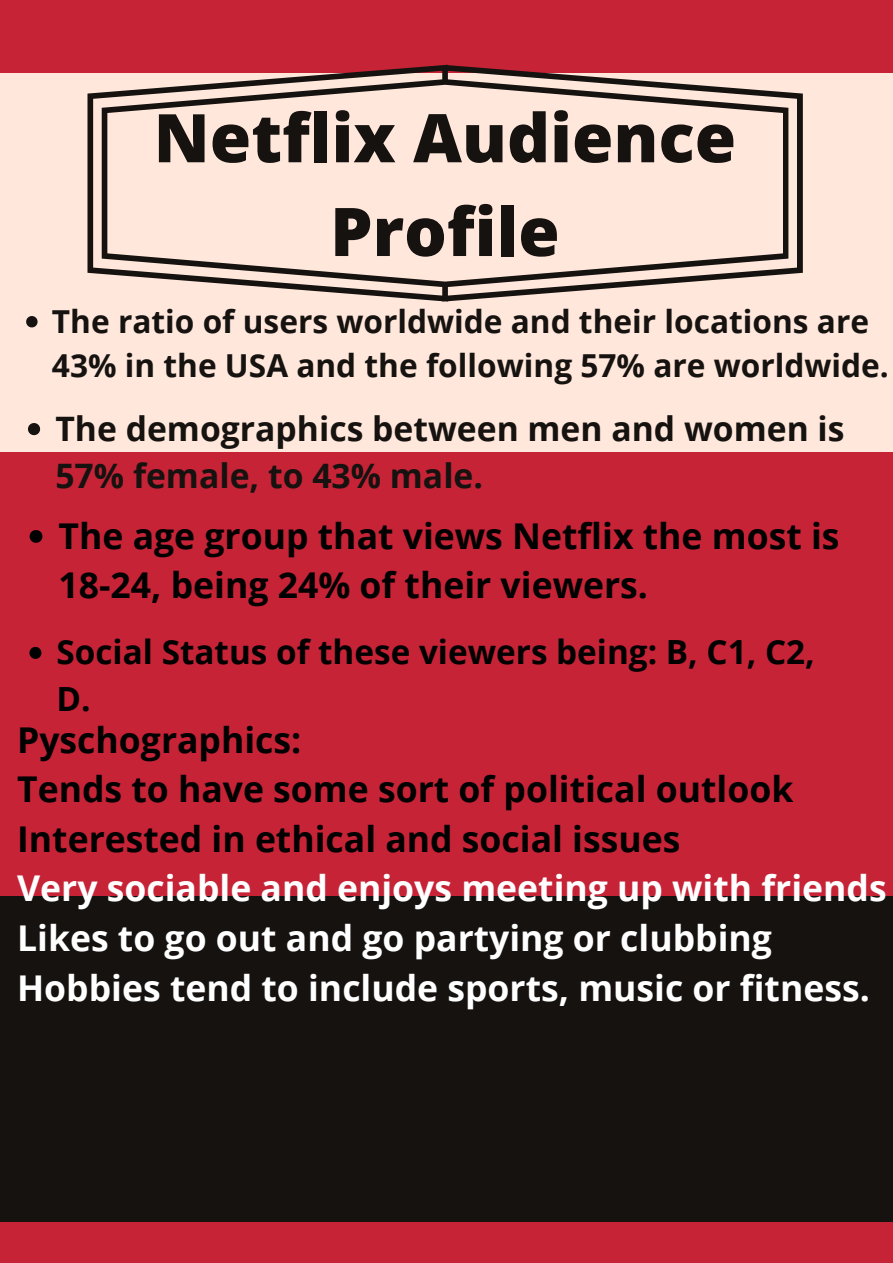
<style>
.page{position:relative;width:893px;height:1263px;background:#c62337}
.page>*{position:absolute;margin:0;border:0;box-sizing:border-box;transform-origin:0 0}
.t1{font:800 67.12px/93.8px "Open Sans";color:#151210;text-align:center}
.t2{font:700 35.55px/49.6px "Open Sans";color:#000}
.t3{font:700 35.55px/49.6px "Open Sans";color:#fff}
.t4{font:700 33.67px/47px "Open Sans";color:#151210}
.t5{font:700 33.3px/46.4px "Open Sans";color:#000}
.t6{font:700 31.65px/44.2px "Open Sans";color:#151210}
</style>
<div class="page">
<div style="left:0;top:73px;width:893px;height:379px;background:#ffe7db"></div>
<svg style="left:87px;top:65px;width:716px;height:237px"></svg>
<div style="left:0;top:896px;width:893px;height:325px;background:#151210"></div>
<svg style="left:26px;top:316px;width:12px;height:11px"></svg>
<svg style="left:28px;top:423px;width:12px;height:12px"></svg>
<svg style="left:30px;top:530px;width:12px;height:13px"></svg>
<svg style="left:29px;top:647px;width:12px;height:12px"></svg>
<h1 class="t1" style="left:154px;top:89px;width:584px">Netflix Audience<br>Profile</h1>
<p class="t6" style="left:52px;top:298px;width:838px">The ratio of users worldwide and their locations are<br>43% in the USA and the following 57% are worldwide.</p>
<p class="t4" style="left:55px;top:404px;width:790px">The demographics between men and women is<br>57% female, to 43% male.</p>
<p class="t2" style="left:59px;top:510px;width:782px">The age group that views Netflix the most is<br>18-24, being 24% of their viewers.</p>
<p class="t5" style="left:57px;top:628px;width:760px">Social Status of these viewers being: B, C1, C2,<br>D.</p>
<p class="t2" style="left:17px;top:714px;width:777px">Pyschographics:<br>Tends to have some sort of political outlook<br>Interested in ethical and social issues</p>
<p class="t3" style="left:17px;top:863px;width:871px">Very sociable and enjoys meeting up with friends<br>Likes to go out and go partying or clubbing<br>Hobbies tend to include sports, music or fitness.</p>
</div>
